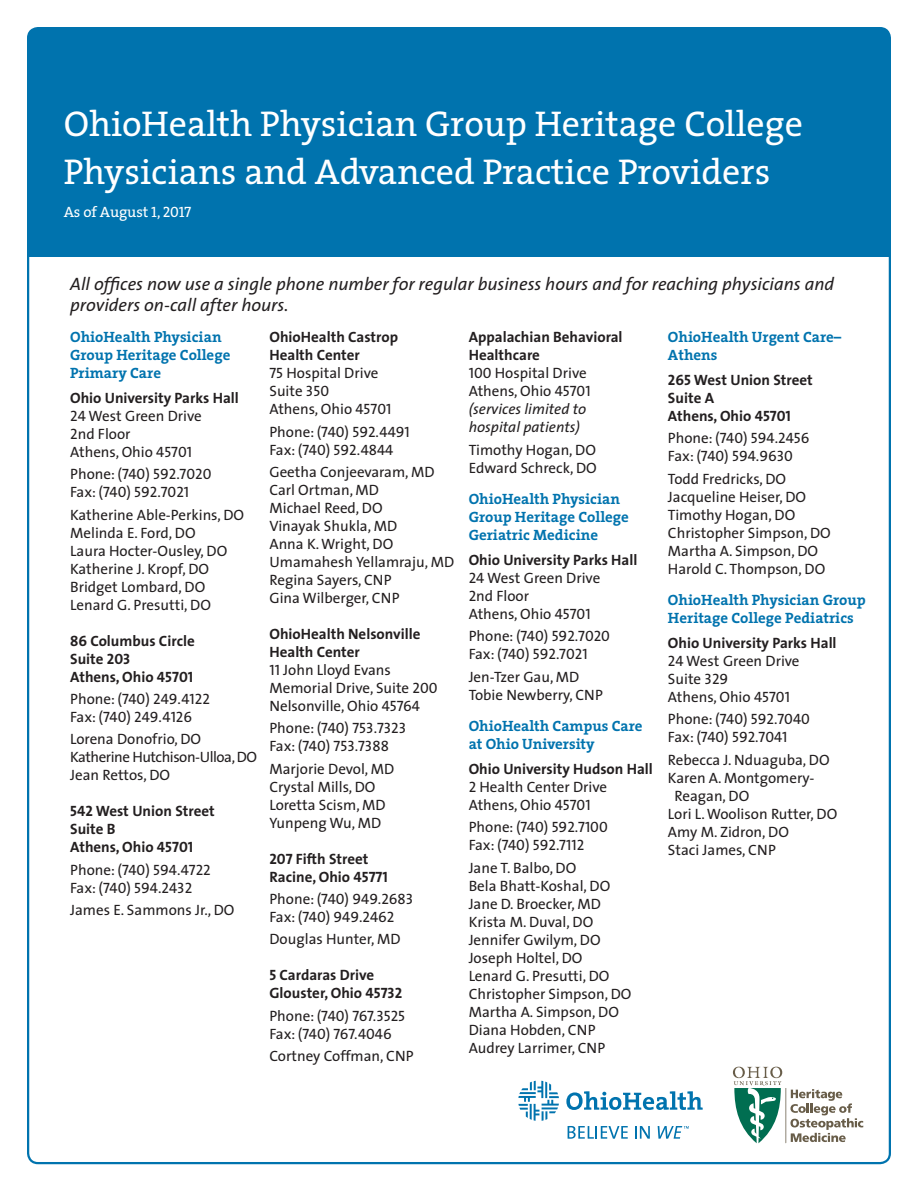
<style>
.page{position:relative;width:918px;height:1188px;background:#fff}
.page>*{position:absolute;margin:0;border:0;box-sizing:border-box;transform-origin:0 0}
.t1{font:36px "The Serif";color:#fff}
.t2{font:italic 18px/21.6px "The Sans";color:#231f20}
.t3{font:15px/18px "The Sans";color:#231f20}
.t4{font:700 15px/18px "The Sans";color:#231f20}
.t5{font:700 15px/18px "The Serif";color:#0073ae}
.t6{font:italic 15px/18px "The Sans";color:#231f20}
.t7{font:15px "The Sans";letter-spacing:-.03em;color:#231f20}
.t8{font:15px "The Serif";letter-spacing:-.01em;color:#fff}
.s1{font-family:"The Serif Caps"}
</style>
<div class="page">
<div style="left:28px;top:28px;width:862px;height:228px;background:#0073ae"></div>
<svg style="left:733px;top:1067px;width:130px;height:76px"></svg>
<svg style="left:568px;top:1126px;width:60px;height:13px"></svg>
<svg style="left:635px;top:1126px;width:15px;height:13px"></svg>
<svg style="left:518px;top:1081px;width:41px;height:40px"></svg>
<svg style="left:566px;top:1091px;width:137px;height:19px"></svg>
<svg style="left:658px;top:1126px;width:31px;height:13px"></svg>
<p class="t1" style="left:64px;top:94px;width:741px">OhioHealth Physician Group Heritage College</p>
<p class="t1" style="left:64px;top:142px;width:708px">Physicians and Advanced Practice Providers</p>
<p class="t8" style="left:64px;top:200px;width:129px">As of August <span class="s1">1, 2017</span></p>
<p class="t2" style="left:70px;top:272px;width:766px">All offices now use a single phone number for regular business hours and for reaching physicians and providers on-call after hours.</p>
<p class="t5" style="left:70px;top:328px;width:162px">OhioHealth Physician<br>Group Heritage College<br>Primary Care</p>
<p class="t4" style="left:70px;top:389px;width:170px">Ohio University Parks Hall</p>
<p class="t3" style="left:70px;top:407px;width:133px">24 West Green Drive</p>
<p class="t3" style="left:70px;top:425px;width:62px">2nd Floor</p>
<p class="t3" style="left:70px;top:443px;width:123px">Athens, Ohio 45701</p>
<p class="t3" style="left:70px;top:465px;width:143px">Phone: (740) 592.7020</p>
<p class="t3" style="left:70px;top:483px;width:120px">Fax: (740) 592.7021</p>
<p class="t3" style="left:70px;top:505px;width:175px">Katherine Able-Perkins, DO</p>
<p class="t3" style="left:70px;top:523px;width:127px">Melinda E. Ford, DO</p>
<p class="t3" style="left:70px;top:541px;width:159px">Laura Hocter-Ousley, DO</p>
<p class="t3" style="left:70px;top:559px;width:140px">Katherine J. Kropf, DO</p>
<p class="t3" style="left:70px;top:577px;width:137px">Bridget Lombard, DO</p>
<p class="t3" style="left:70px;top:595px;width:142px">Lenard G. Presutti, DO</p>
<p class="t4" style="left:70px;top:631px;width:126px">86 Columbus Circle</p>
<p class="t4" style="left:70px;top:649px;width:62px">Suite 203</p>
<p class="t4" style="left:70px;top:667px;width:125px">Athens, Ohio 45701</p>
<p class="t3" style="left:70px;top:690px;width:141px">Phone: (740) 249.4122</p>
<p class="t3" style="left:70px;top:708px;width:123px">Fax: (740) 249.4126</p>
<p class="t3" style="left:70px;top:730px;width:132px">Lorena Donofrio, DO</p>
<p class="t7" style="left:70px;top:745px;width:188px">Katherine Hutchison-Ulloa, DO</p>
<p class="t3" style="left:70px;top:766px;width:101px">Jean Rettos, DO</p>
<p class="t4" style="left:70px;top:802px;width:146px">542 West Union Street</p>
<p class="t4" style="left:70px;top:820px;width:47px">Suite B</p>
<p class="t4" style="left:70px;top:838px;width:125px">Athens, Ohio 45701</p>
<p class="t3" style="left:70px;top:860px;width:142px">Phone: (740) 594.4722</p>
<p class="t3" style="left:70px;top:878px;width:124px">Fax: (740) 594.2432</p>
<p class="t3" style="left:70px;top:901px;width:166px">James E. Sammons Jr., DO</p>
<p class="t4" style="left:269px;top:328px;width:130px">OhioHealth Castrop<br>Health Center</p>
<p class="t3" style="left:269px;top:364px;width:110px">75 Hospital Drive</p>
<p class="t3" style="left:269px;top:382px;width:61px">Suite 350</p>
<p class="t3" style="left:269px;top:400px;width:123px">Athens, Ohio 45701</p>
<p class="t3" style="left:269px;top:422px;width:142px">Phone: (740) 592.4491</p>
<p class="t3" style="left:269px;top:440px;width:125px">Fax: (740) 592.4844</p>
<p class="t3" style="left:269px;top:463px;width:167px">Geetha Conjeevaram, MD</p>
<p class="t3" style="left:269px;top:481px;width:111px">Carl Ortman, MD</p>
<p class="t3" style="left:269px;top:499px;width:115px">Michael Reed, DO</p>
<p class="t3" style="left:269px;top:517px;width:129px">Vinayak Shukla, MD</p>
<p class="t3" style="left:269px;top:535px;width:125px">Anna K. Wright, DO</p>
<p class="t3" style="left:269px;top:553px;width:186px">Umamahesh Yellamraju, MD</p>
<p class="t3" style="left:269px;top:571px;width:124px">Regina Sayers, CNP</p>
<p class="t3" style="left:269px;top:589px;width:132px">Gina Wilberger, CNP</p>
<p class="t4" style="left:269px;top:625px;width:153px">OhioHealth Nelsonville<br>Health Center</p>
<p class="t3" style="left:269px;top:661px;width:170px">11 John Lloyd Evans<br>Memorial Drive, Suite 200</p>
<p class="t3" style="left:269px;top:697px;width:152px">Nelsonville, Ohio 45764</p>
<p class="t3" style="left:269px;top:719px;width:138px">Phone: (740) 753.7323</p>
<p class="t3" style="left:269px;top:737px;width:121px">Fax: (740) 753.7388</p>
<p class="t3" style="left:269px;top:759px;width:126px">Marjorie Devol, MD</p>
<p class="t3" style="left:269px;top:777px;width:108px">Crystal Mills, DO</p>
<p class="t3" style="left:269px;top:795px;width:118px">Loretta Scism, MD</p>
<p class="t3" style="left:269px;top:813px;width:113px">Yunpeng Wu, MD</p>
<p class="t4" style="left:269px;top:849px;width:101px">207 Fifth Street</p>
<p class="t4" style="left:269px;top:867px;width:120px">Racine, Ohio 45771</p>
<p class="t3" style="left:269px;top:889px;width:145px">Phone: (740) 949.2683</p>
<p class="t3" style="left:269px;top:907px;width:126px">Fax: (740) 949.2462</p>
<p class="t3" style="left:269px;top:930px;width:133px">Douglas Hunter, MD</p>
<p class="t4" style="left:269px;top:966px;width:106px">5 Cardaras Drive</p>
<p class="t4" style="left:269px;top:984px;width:134px">Glouster, Ohio 45732</p>
<p class="t3" style="left:269px;top:1006px;width:137px">Phone: (740) 767.3525</p>
<p class="t3" style="left:269px;top:1024px;width:124px">Fax: (740) 767.4046</p>
<p class="t3" style="left:269px;top:1046px;width:146px">Cortney Coffman, CNP</p>
<p class="t4" style="left:469px;top:328px;width:155px">Appalachian Behavioral<br>Healthcare</p>
<p class="t3" style="left:469px;top:364px;width:119px">100 Hospital Drive</p>
<p class="t3" style="left:469px;top:382px;width:123px">Athens, Ohio 45701</p>
<p class="t6" style="left:469px;top:400px;width:119px">(services limited to hospital patients)</p>
<p class="t3" style="left:469px;top:440px;width:129px">Timothy Hogan, DO</p>
<p class="t3" style="left:469px;top:458px;width:130px">Edward Schreck, DO</p>
<p class="t5" style="left:469px;top:490px;width:162px">OhioHealth Physician<br>Group Heritage College<br>Geriatric Medicine</p>
<p class="t4" style="left:469px;top:551px;width:170px">Ohio University Parks Hall</p>
<p class="t3" style="left:469px;top:568px;width:133px">24 West Green Drive</p>
<p class="t3" style="left:469px;top:586px;width:62px">2nd Floor</p>
<p class="t3" style="left:469px;top:604px;width:123px">Athens, Ohio 45701</p>
<p class="t3" style="left:469px;top:627px;width:143px">Phone: (740) 592.7020</p>
<p class="t3" style="left:469px;top:645px;width:120px">Fax: (740) 592.7021</p>
<p class="t3" style="left:469px;top:667px;width:112px">Jen-Tzer Gau, MD</p>
<p class="t3" style="left:469px;top:685px;width:136px">Tobie Newberry, CNP</p>
<p class="t5" style="left:469px;top:717px;width:175px">OhioHealth Campus Care at Ohio University</p>
<p class="t4" style="left:469px;top:759px;width:186px">Ohio University Hudson Hall</p>
<p class="t3" style="left:469px;top:777px;width:140px">2 Health Center Drive</p>
<p class="t3" style="left:469px;top:795px;width:123px">Athens, Ohio 45701</p>
<p class="t3" style="left:469px;top:818px;width:141px">Phone: (740) 592.7100</p>
<p class="t3" style="left:469px;top:836px;width:117px">Fax: (740) 592.7112</p>
<p class="t3" style="left:469px;top:858px;width:109px">Jane T. Balbo, DO</p>
<p class="t3" style="left:469px;top:876px;width:143px">Bela Bhatt-Koshal, DO</p>
<p class="t3" style="left:469px;top:894px;width:134px">Jane D. Broecker, MD</p>
<p class="t3" style="left:469px;top:912px;width:126px">Krista M. Duval, DO</p>
<p class="t3" style="left:469px;top:930px;width:133px">Jennifer Gwilym, DO</p>
<p class="t3" style="left:469px;top:948px;width:115px">Joseph Holtel, DO</p>
<p class="t3" style="left:469px;top:966px;width:142px">Lenard G. Presutti, DO</p>
<p class="t3" style="left:469px;top:984px;width:164px">Christopher Simpson, DO</p>
<p class="t3" style="left:469px;top:1002px;width:152px">Martha A. Simpson, DO</p>
<p class="t3" style="left:469px;top:1020px;width:128px">Diana Hobden, CNP</p>
<p class="t3" style="left:469px;top:1038px;width:138px">Audrey Larrimer, CNP</p>
<p class="t5" style="left:668px;top:328px;width:175px">OhioHealth Urgent Care–<br>Athens</p>
<p class="t4" style="left:668px;top:371px;width:146px">265 West Union Street<br>Suite A</p>
<p class="t4" style="left:668px;top:407px;width:125px">Athens, Ohio 45701</p>
<p class="t3" style="left:668px;top:429px;width:143px">Phone: (740) 594.2456</p>
<p class="t3" style="left:668px;top:447px;width:126px">Fax: (740) 594.9630</p>
<p class="t3" style="left:668px;top:469px;width:120px">Todd Fredricks, DO</p>
<p class="t3" style="left:668px;top:487px;width:140px">Jacqueline Heiser, DO</p>
<p class="t3" style="left:668px;top:505px;width:129px">Timothy Hogan, DO</p>
<p class="t3" style="left:668px;top:523px;width:164px">Christopher Simpson, DO</p>
<p class="t3" style="left:668px;top:541px;width:152px">Martha A. Simpson, DO</p>
<p class="t3" style="left:668px;top:559px;width:159px">Harold C. Thompson, DO</p>
<p class="t5" style="left:668px;top:591px;width:199px">OhioHealth Physician Group<br>Heritage College Pediatrics</p>
<p class="t4" style="left:668px;top:634px;width:170px">Ohio University Parks Hall</p>
<p class="t3" style="left:668px;top:652px;width:133px">24 West Green Drive</p>
<p class="t3" style="left:668px;top:670px;width:62px">Suite 329</p>
<p class="t3" style="left:668px;top:688px;width:123px">Athens, Ohio 45701</p>
<p class="t3" style="left:668px;top:710px;width:143px">Phone: (740) 592.7040</p>
<p class="t3" style="left:668px;top:728px;width:121px">Fax: (740) 592.7041</p>
<p class="t3" style="left:668px;top:750px;width:163px">Rebecca J. Nduaguba, DO</p>
<p class="t3" style="left:675px;top:768px;width:141px;text-indent:-7px">Karen A. Montgomery-<br>Reagan, DO</p>
<p class="t3" style="left:668px;top:804px;width:171px">Lori L. Woolison Rutter, DO</p>
<p class="t3" style="left:668px;top:822px;width:122px">Amy M. Zidron, DO</p>
<p class="t3" style="left:668px;top:840px;width:109px">Staci James, CNP</p>
</div>
